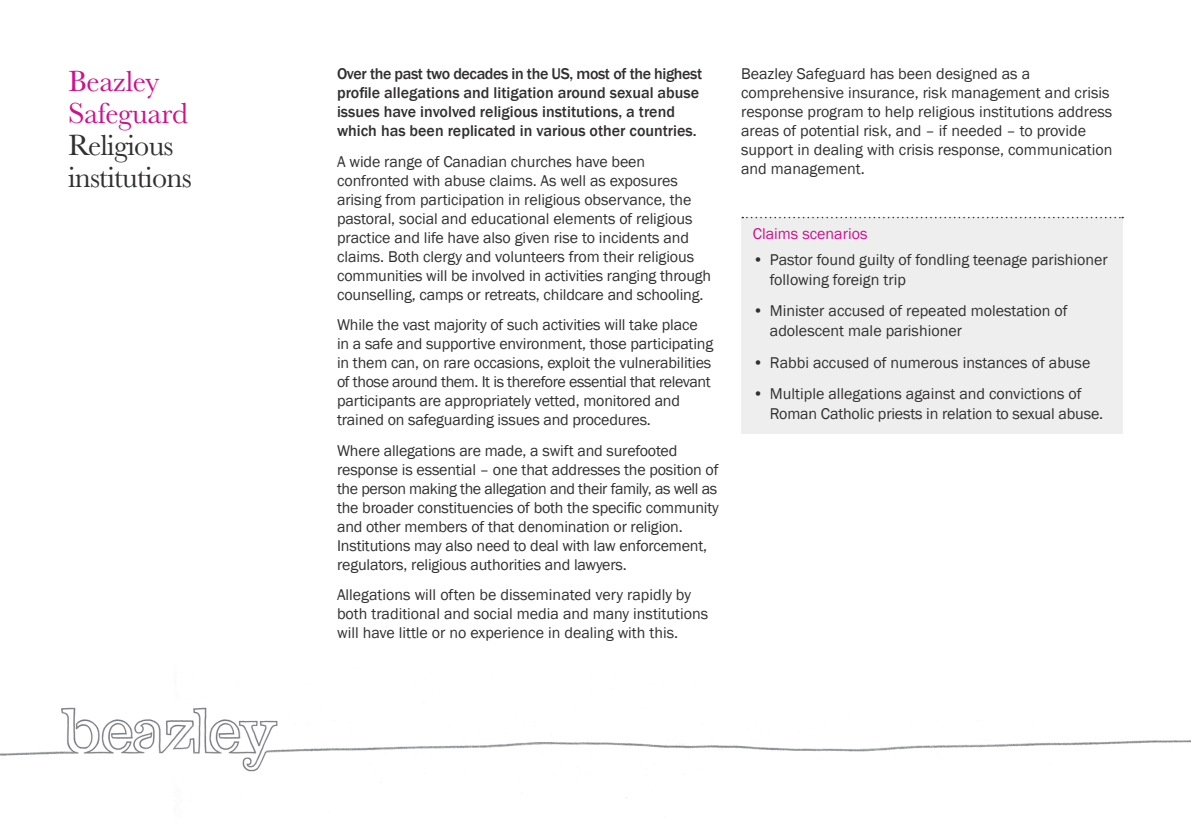
<style>
.page{position:relative;width:1191px;height:840px;background:#fff}
.page>*{position:absolute;margin:0;border:0;box-sizing:border-box;transform-origin:0 0}
._02_Small_title_whit{font:30px "Baskerville URW";letter-spacing:-.025em;color:#312f30}
._02_Small_title_whit-2{font:30px "Baskerville URW";letter-spacing:-.01em;color:#ce118c}
._09_Body_no_indent_w{font:16px/19px "Franklin Gothic";letter-spacing:-.01em;color:#312f30}
._09_Body_no_indent_w-2{font:500 16px/19px "Franklin Gothic";color:#312f30}
._09_Body_no_indent_w-3{font:16px "Franklin Gothic";color:#ce118c}
</style>
<div class="page">
<img style="left:0;top:707px;width:1191px;height:91px">
<div style="left:741px;top:217px;width:382px;height:216px;background:#eeeeef"></div>
<svg style="left:742px;top:217px;width:381px;height:1px"></svg>
<p class="_02_Small_title_whit-2" style="left:68px;top:63px;width:93px">Beazley</p>
<p class="_02_Small_title_whit-2" style="left:68px;top:95px;width:121px">Safeguard</p>
<p class="_02_Small_title_whit" style="left:68px;top:127px;width:107px">Religious</p>
<p class="_02_Small_title_whit" style="left:68px;top:159px;width:125px">institutions</p>
<p class="_09_Body_no_indent_w-2" style="left:337px;top:65px;width:367px">Over the past two decades in the US, most of the highest profile allegations and litigation around sexual abuse issues have involved religious institutions, a trend which has been replicated in various other countries.</p>
<p class="_09_Body_no_indent_w" style="left:337px;top:152px;width:376px">A wide range of Canadian churches have been confronted with abuse claims. As well as exposures arising from participation in religious observance, the pastoral, social and educational elements of religious practice and life have also given rise to incidents and claims. Both clergy and volunteers from their religious communities will be involved in activities ranging through counselling, camps or retreats, childcare and schooling.</p>
<p class="_09_Body_no_indent_w" style="left:337px;top:315px;width:378px">While the vast majority of such activities will take place in a safe and supportive environment, those participating in them can, on rare occasions, exploit the vulnerabilities of those around them. It is therefore essential that relevant participants are appropriately vetted, monitored and trained on safeguarding issues and procedures.</p>
<p class="_09_Body_no_indent_w" style="left:337px;top:441px;width:383px">Where allegations are made, a swift and surefooted response is essential – one that addresses the position of the person making the allegation and their family, as well as the broader constituencies of both the specific community and other members of that denomination or religion.<br>Institutions may also need to deal with law enforcement, regulators, religious authorities and lawyers.</p>
<p class="_09_Body_no_indent_w" style="left:337px;top:585px;width:373px">Allegations will often be disseminated very rapidly by both traditional and social media and many institutions will have little or no experience in dealing with this.</p>
<p class="_09_Body_no_indent_w" style="left:741px;top:65px;width:373px">Beazley Safeguard has been designed as a comprehensive insurance, risk management and crisis response program to help religious institutions address areas of potential risk, and – if needed – to provide support in dealing with crisis response, communication and management.</p>
<p class="_09_Body_no_indent_w-3" style="left:753px;top:224px;width:116px">Claims scenarios</p>
<p class="_09_Body_no_indent_w" style="left:770px;top:250px;width:339px;line-height:20px;text-indent:-17px">• Pastor found guilty of fondling teenage parishioner following foreign trip</p>
<p class="_09_Body_no_indent_w" style="left:770px;top:301px;width:299px;line-height:20px;text-indent:-17px">• Minister accused of repeated molestation of adolescent male parishioner</p>
<p class="_09_Body_no_indent_w" style="left:753px;top:353px;width:339px">• Rabbi accused of numerous instances of abuse</p>
<p class="_09_Body_no_indent_w" style="left:770px;top:384px;width:335px;line-height:20px;text-indent:-17px">• Multiple allegations against and convictions of<br>Roman Catholic priests in relation to sexual abuse.</p>
</div>
